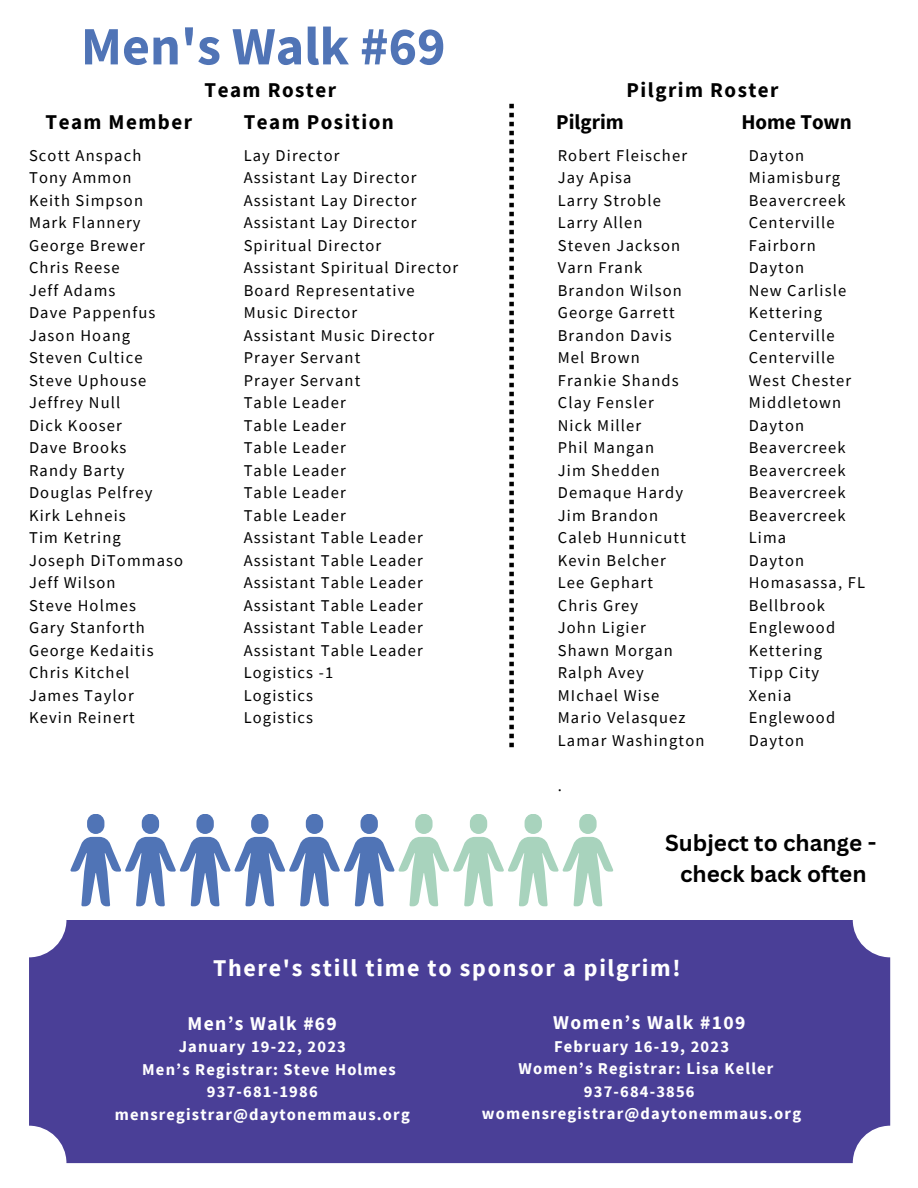
<style>
.page{position:relative;width:918px;height:1188px;background:#fff}
.page>*{position:absolute;margin:0;border:0;box-sizing:border-box;transform-origin:0 0}
.t1{font:700 54px "Source Sans Pro";color:#5074b6}
.t2{font:700 24px "Source Sans Pro";letter-spacing:.07em;color:#fff}
.t3{font:700 22.5px/31.5px "Canva Sans";color:#000;text-align:center}
.t4{font:700 21px "Source Sans Pro";letter-spacing:.07em;color:#000}
.t5{font:700 21px "Source Sans Pro";color:#000}
.t6{font:700 19.5px "Source Sans Pro";letter-spacing:.07em;color:#fff}
.t7{font:16.5px/22.5px "Source Sans Pro";letter-spacing:.07em;color:#000}
.t8{font:700 16.5px/22.5px "Source Sans Pro";letter-spacing:.07em;color:#fff;text-align:center}
</style>
<div class="page">
<div style="left:29px;top:920px;width:861px;height:243px;background:#4a3f97;border-radius:37px"></div>
<svg style="left:70px;top:814px;width:270px;height:92px"></svg>
<svg style="left:399px;top:814px;width:214px;height:92px"></svg>
<svg style="left:509px;top:104px;width:5px;height:643px"></svg>
<h1 class="t1" style="left:81px;top:11px;width:366px">Men's Walk #69</h1>
<p class="t4" style="left:205px;top:76px;width:133px">Team Roster</p>
<p class="t4" style="left:627px;top:76px;width:154px">Pilgrim Roster</p>
<p class="t4" style="left:46px;top:108px;width:148px">Team Member</p>
<p class="t7" style="left:29px;top:144px;width:156px">Scott Anspach<br>Tony Ammon<br>Keith Simpson<br>Mark Flannery<br>George Brewer<br>Chris Reese<br>Jeff Adams<br>Dave Pappenfus<br>Jason Hoang<br>Steven Cultice<br>Steve Uphouse<br>Jeffrey Null<br>Dick Kooser<br>Dave Brooks<br>Randy Barty<br>Douglas Pelfrey<br>Kirk Lehneis<br>Tim Ketring<br>Joseph DiTommaso<br>Jeff Wilson<br>Steve Holmes<br>Gary Stanforth<br>George Kedaitis<br>Chris Kitchel<br>James Taylor<br>Kevin Reinert</p>
<p class="t4" style="left:244px;top:109px;width:152px">Team Position</p>
<p class="t7" style="left:244px;top:144px;width:216px">Lay Director<br>Assistant Lay Director<br>Assistant Lay Director<br>Assistant Lay Director<br>Spiritual Director<br>Assistant Spiritual Director<br>Board Representative<br>Music Director<br>Assistant Music Director<br>Prayer Servant<br>Prayer Servant<br>Table Leader<br>Table Leader<br>Table Leader<br>Table Leader<br>Table Leader<br>Table Leader<br>Assistant Table Leader<br>Assistant Table Leader<br>Assistant Table Leader<br>Assistant Table Leader<br>Assistant Table Leader<br>Assistant Table Leader<br>Logistics -1<br>Logistics<br>Logistics</p>
<p class="t5" style="left:556px;top:109px;width:69px">Pilgrim</p>
<p class="t5" style="left:741px;top:109px;width:112px">Home Town</p>
<p class="t7" style="left:558px;top:144px;width:148px">Robert Fleischer<br>Jay Apisa<br>Larry Stroble<br>Larry Allen<br>Steven Jackson<br>Varn Frank<br>Brandon Wilson<br>George Garrett<br>Brandon Davis<br>Mel Brown<br>Frankie Shands<br>Clay Fensler<br>Nick Miller<br>Phil Mangan<br>Jim Shedden<br>Demaque Hardy<br>Jim Brandon<br>Caleb Hunnicutt<br>Kevin Belcher<br>Lee Gephart<br>Chris Grey<br>John Ligier<br>Shawn Morgan<br>Ralph Avey<br>MIchael Wise<br>Mario Velasquez<br>Lamar Washington</p>
<p class="t7" style="left:558px;top:774px;width:6px">.</p>
<p class="t7" style="left:749px;top:144px;width:118px">Dayton<br>Miamisburg<br>Beavercreek<br>Centerville<br>Fairborn<br>Dayton<br>New Carlisle<br>Kettering<br>Centerville<br>Centerville<br>West Chester<br>Middletown<br>Dayton<br>Beavercreek<br>Beavercreek<br>Beavercreek<br>Beavercreek<br>Lima<br>Dayton<br>Homasassa, FL<br>Bellbrook<br>Englewood<br>Kettering<br>Tipp City<br>Xenia<br>Englewood<br>Dayton</p>
<h3 class="t3" style="left:665px;top:826px;width:213px">Subject to change - check back often</h3>
<h2 class="t2" style="left:213px;top:952px;width:469px">There's still time to sponsor a pilgrim!</h2>
<p class="t6" style="left:188px;top:1011px;width:151px">Men’s Walk #69</p>
<p class="t8" style="left:179px;top:1035px;width:169px">January 19-22, 2023</p>
<p class="t8" style="left:142px;top:1058px;width:255px">Men’s Registrar: Steve Holmes</p>
<p class="t8" style="left:207px;top:1080px;width:112px">937-681-1986</p>
<p class="t8" style="left:115px;top:1103px;width:296px">mensregistrar@daytonemmaus.org</p>
<p class="t6" style="left:553px;top:1010px;width:194px">Women’s Walk #109</p>
<p class="t8" style="left:482px;top:1035px;width:321px">February 16-19, 2023<br>Women’s Registrar: Lisa Keller<br>937-684-3856 womensregistrar@daytonemmaus.org</p>
</div>
